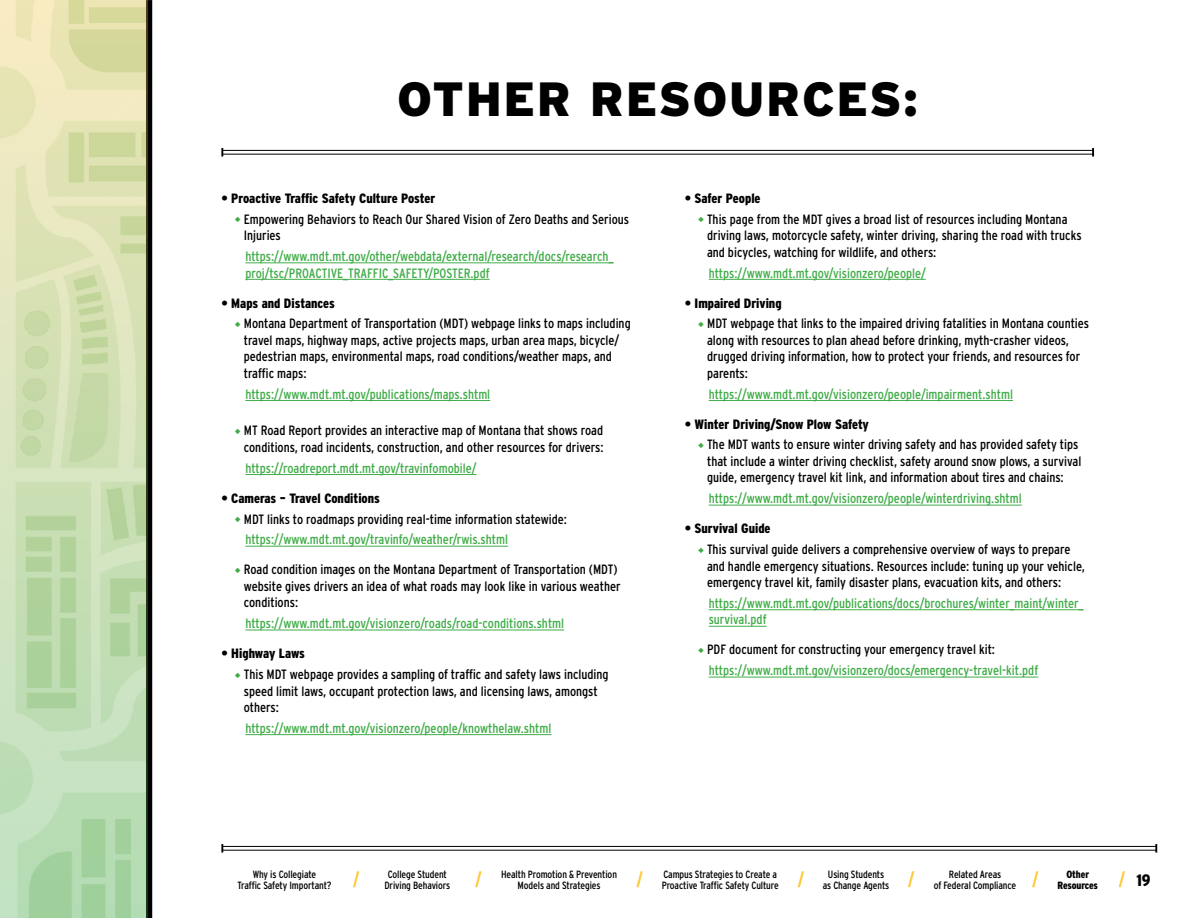
<style>
.page{position:relative;width:1188px;height:918px;background:#fff}
.page>*{position:absolute;margin:0;border:0;box-sizing:border-box;transform-origin:0 0}
.Heading_1{font:900 48px "Interstate";letter-spacing:.03em;color:#000}
.t1{font:900 condensed 16.5px "Interstate";color:#000}
.t2{font:condensed 13.5px/16.5px "Interstate";color:#000}
.t3{font:condensed 13.5px/16.5px "Interstate";color:#41ad49}
.t4{font:900 condensed 13.5px "Interstate";color:#000}
.t5{font:condensed 10.5px/10.5px "Interstate";letter-spacing:-.01em;color:#000;text-align:center}
.t6{font:900 condensed 10.5px/10.5px "Interstate";letter-spacing:-.015em;color:#000;text-align:center}
.s1{color:#41ad49}
</style>
<div class="page">
<svg style="left:147px;top:0;width:5px;height:918px;background:#080a04"></svg>
<hr style="left:222px;top:850px;width:934px;height:1px;background:#000">
<hr style="left:222px;top:846px;width:934px;height:1px;background:#000">
<svg style="left:1155px;top:844px;width:2px;height:9px"></svg>
<svg style="left:221px;top:844px;width:2px;height:9px"></svg>
<svg style="left:353px;top:871px;width:6px;height:16px"></svg>
<svg style="left:475px;top:871px;width:7px;height:16px"></svg>
<svg style="left:636px;top:871px;width:7px;height:16px"></svg>
<svg style="left:798px;top:871px;width:6px;height:16px"></svg>
<svg style="left:908px;top:871px;width:6px;height:16px"></svg>
<svg style="left:1119px;top:871px;width:6px;height:16px"></svg>
<svg style="left:1032px;top:871px;width:7px;height:16px"></svg>
<hr style="left:245px;top:263px;width:368px;height:1px;background:#41ad49">
<hr style="left:245px;top:279px;width:245px;height:1px;background:#41ad49">
<hr style="left:245px;top:400px;width:245px;height:1px;background:#41ad49">
<hr style="left:245px;top:474px;width:231px;height:1px;background:#41ad49">
<hr style="left:245px;top:546px;width:263px;height:1px;background:#41ad49">
<hr style="left:245px;top:630px;width:319px;height:1px;background:#41ad49">
<hr style="left:245px;top:734px;width:306px;height:1px;background:#41ad49">
<hr style="left:709px;top:279px;width:217px;height:1px;background:#41ad49">
<hr style="left:709px;top:400px;width:304px;height:1px;background:#41ad49">
<hr style="left:709px;top:505px;width:313px;height:1px;background:#41ad49">
<hr style="left:709px;top:609px;width:374px;height:1px;background:#41ad49">
<hr style="left:709px;top:626px;width:58px;height:1px;background:#41ad49">
<hr style="left:709px;top:677px;width:329px;height:1px;background:#41ad49">
<hr style="left:222px;top:154px;width:871px;height:1px;background:#000">
<hr style="left:222px;top:150px;width:871px;height:1px;background:#000">
<svg style="left:1092px;top:148px;width:2px;height:9px"></svg>
<svg style="left:221px;top:148px;width:2px;height:9px"></svg>
<svg style="left:0;top:0;width:147px;height:918px;background:#cddeb2"></svg>
<p class="Heading_1" style="left:397px;top:72px;width:523px">OTHER RESOURCES:</p>
<p class="t4" style="left:221px;top:191px;width:215px">• Proactive Traffic Safety Culture Poster</p>
<p class="t2" style="left:244px;top:211px;width:387px;text-indent:-9px"><span class="s1">◆</span> Empowering Behaviors to Reach Our Shared Vision of Zero Deaths and Serious<br>Injuries</p>
<p class="t3" style="left:245px;top:248px;width:369px">https://www.mdt.mt.gov/other/webdata/external/research/docs/research_ proj/tsc/PROACTIVE_TRAFFIC_SAFETY/POSTER.pdf</p>
<p class="t4" style="left:221px;top:295px;width:115px">• Maps and Distances</p>
<p class="t2" style="left:244px;top:315px;width:388px;text-indent:-9px"><span class="s1">◆</span> Montana Department of Transportation (MDT) webpage links to maps including travel maps, highway maps, active projects maps, urban area maps, bicycle/ pedestrian maps, environmental maps, road conditions/weather maps, and traffic maps:</p>
<p class="t3" style="left:245px;top:386px;width:246px">https://www.mdt.mt.gov/publications/maps.shtml</p>
<p class="t2" style="left:235px;top:422px;width:370px;text-align:right"><span class="s1">◆</span> MT Road Report provides an interactive map of Montana that shows road conditions, road incidents, construction, and other resources for drivers:</p>
<p class="t3" style="left:245px;top:460px;width:233px">https://roadreport.mdt.mt.gov/travinfomobile/</p>
<p class="t4" style="left:221px;top:491px;width:160px">• Cameras – Travel Conditions</p>
<p class="t2" style="left:235px;top:510px;width:334px"><span class="s1">◆</span> MDT links to roadmaps providing real-time information statewide:</p>
<p class="t3" style="left:245px;top:531px;width:264px">https://www.mdt.mt.gov/travinfo/weather/rwis.shtml</p>
<p class="t2" style="left:244px;top:561px;width:378px;text-indent:-9px"><span class="s1">◆</span> Road condition images on the Montana Department of Transportation (MDT) website gives drivers an idea of what roads may look like in various weather conditions:</p>
<p class="t3" style="left:245px;top:615px;width:320px">https://www.mdt.mt.gov/visionzero/roads/road-conditions.shtml</p>
<p class="t4" style="left:221px;top:646px;width:85px">• Highway Laws</p>
<p class="t2" style="left:244px;top:666px;width:366px;text-indent:-9px"><span class="s1">◆</span> This MDT webpage provides a sampling of traffic and safety laws including speed limit laws, occupant protection laws, and licensing laws, amongst others:</p>
<p class="t3" style="left:245px;top:720px;width:307px">https://www.mdt.mt.gov/visionzero/people/knowthelaw.shtml</p>
<p class="t4" style="left:685px;top:191px;width:77px">• Safer People</p>
<p class="t2" style="left:707px;top:211px;width:376px;text-indent:-9px"><span class="s1">◆</span> This page from the MDT gives a broad list of resources including Montana driving laws, motorcycle safety, winter driving, sharing the road with trucks and bicycles, watching for wildlife, and others:</p>
<p class="t3" style="left:709px;top:264px;width:219px">https://www.mdt.mt.gov/visionzero/people/</p>
<p class="t4" style="left:685px;top:295px;width:98px">• Impaired Driving</p>
<p class="t2" style="left:707px;top:315px;width:384px;text-indent:-9px"><span class="s1">◆</span> MDT webpage that links to the impaired driving fatalities in Montana counties along with resources to plan ahead before drinking, myth-crasher videos, drugged driving information, how to protect your friends, and resources for parents:</p>
<p class="t3" style="left:709px;top:386px;width:306px">https://www.mdt.mt.gov/visionzero/people/impairment.shtml</p>
<p class="t4" style="left:685px;top:416px;width:186px">• Winter Driving/Snow Plow Safety</p>
<p class="t2" style="left:707px;top:436px;width:376px;text-indent:-9px"><span class="s1">◆</span> The MDT wants to ensure winter driving safety and has provided safety tips that include a winter driving checklist, safety around snow plows, a survival guide, emergency travel kit link, and information about tires and chains:</p>
<p class="t3" style="left:709px;top:490px;width:315px">https://www.mdt.mt.gov/visionzero/people/winterdriving.shtml</p>
<p class="t4" style="left:685px;top:521px;width:87px">• Survival Guide</p>
<p class="t2" style="left:707px;top:541px;width:379px;text-indent:-9px"><span class="s1">◆</span> This survival guide delivers a comprehensive overview of ways to prepare and handle emergency situations. Resources include: tuning up your vehicle, emergency travel kit, family disaster plans, evacuation kits, and others:</p>
<p class="t3" style="left:709px;top:595px;width:376px">https://www.mdt.mt.gov/publications/docs/brochures/winter_maint/winter_ survival.pdf</p>
<p class="t2" style="left:698px;top:641px;width:298px"><span class="s1">◆</span> PDF document for constructing your emergency travel kit:</p>
<p class="t3" style="left:709px;top:662px;width:331px">https://www.mdt.mt.gov/visionzero/docs/emergency-travel-kit.pdf</p>
<p class="t5" style="left:238px;top:869px;width:95px">Why is Collegiate<br>Traffic Safety Important?</p>
<p class="t5" style="left:384px;top:869px;width:67px">College Student<br>Driving Behaviors</p>
<p class="t5" style="left:501px;top:869px;width:117px">Health Promotion &amp; Prevention<br>Models and Strategies</p>
<p class="t5" style="left:662px;top:869px;width:119px;text-align:left">Campus Strategies to Create a<br>Proactive Traffic Safety Culture</p>
<p class="t5" style="left:823px;top:869px;width:68px">Using Students as Change Agents</p>
<p class="t5" style="left:934px;top:869px;width:84px">Related Areas<br>of Federal Compliance</p>
<p class="t6" style="left:1058px;top:869px;width:42px">Other<br>Resources</p>
<p class="t1" style="left:1136px;top:871px;width:16px">19</p>
</div>
